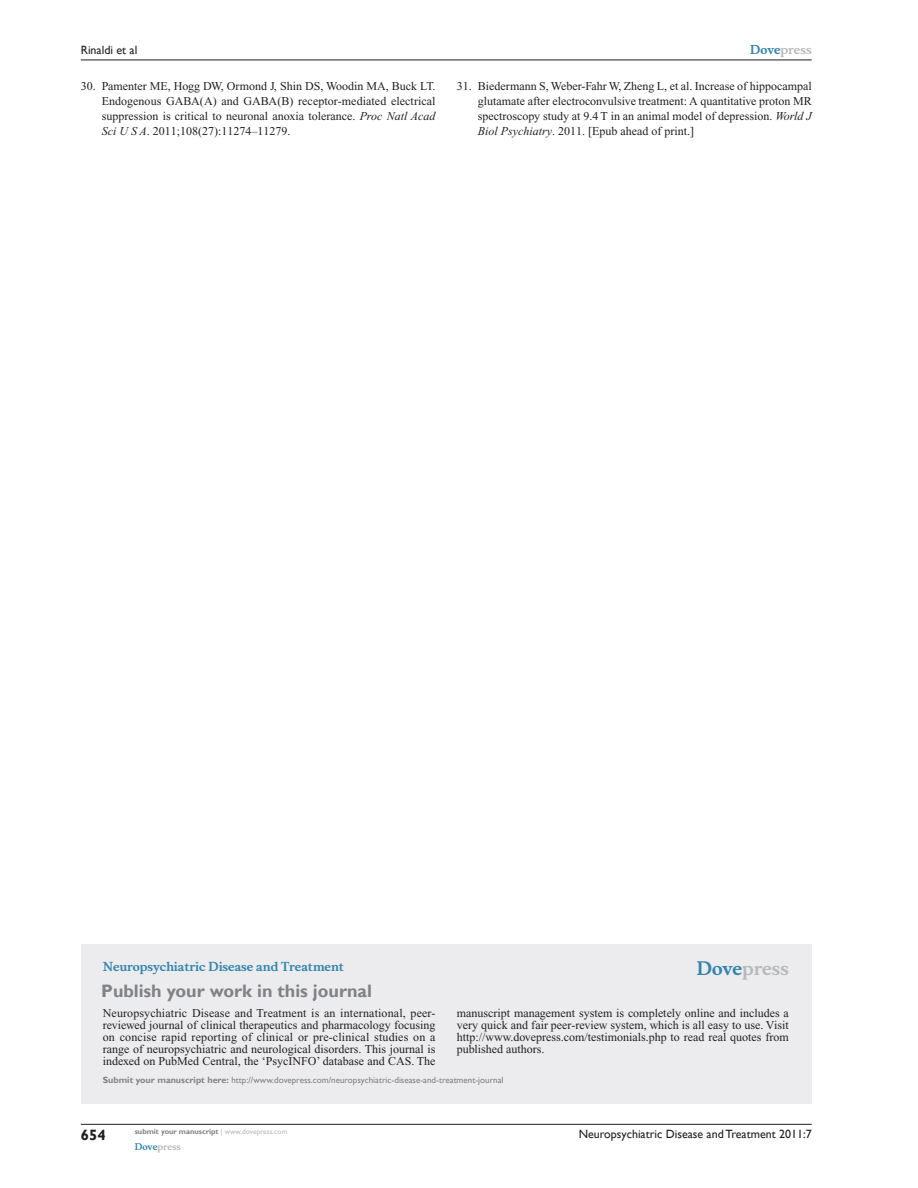
<style>
.page{position:relative;width:918px;height:1188px;background:#fff}
.page>*{position:absolute;margin:0;border:0;box-sizing:border-box;transform-origin:0 0}
.t1{font:700 18px "Gill Sans";color:#808285}
.t2{font:700 18px "Musee";color:#b8b9bc}
.t3{font:700 15px "Gill Sans";color:#231f20}
.t4{font:12px/12px "Times New Roman";color:#231f20;text-align:justify}
.t5{font:12px "Gill Sans";color:#231f20}
.t6{font:700 12px "Musee";color:#3485ae}
.t7{font:700 12px "Musee";color:#b8b9bc}
.t8{font:9px "Gill Sans";color:#808285}
.t9{font:700 9px "Musee";color:#b8b9bc}
.t10{font:700 7.5px "Gill Sans";color:#808285}
.s1{color:#3485ae}
.s2{font-style:italic}
.s3{font-weight:700}
.s4{font-weight:400;color:#b8b9bc}
</style>
<div class="page">
<div style="left:81px;top:944px;width:731px;height:159px;background:#ececee"></div>
<hr style="left:81px;top:1124px;width:731px;height:1px;background:#231f20">
<hr style="left:81px;top:60px;width:731px;height:1px;background:#231f20">
<p class="t7" style="left:750px;top:43px;width:63px"><span class="s1">Dove</span>press</p>
<p class="t5" style="left:81px;top:43px;width:58px">Rinaldi et al</p>
<p class="t4" style="left:102px;top:79px;width:335px;line-height:15px;text-indent:-21px">30. Pamenter ME, Hogg DW, Ormond J, Shin DS, Woodin MA, Buck LT.<br>Endogenous GABA(A) and GABA(B) receptor-mediated electrical suppression is critical to neuronal anoxia tolerance. <span class="s2">Proc Natl Acad Sci U S A</span>. 2011;108(27):11274–11279.</p>
<p class="t4" style="left:478px;top:79px;width:335px;line-height:15px;text-indent:-21px">31. Biedermann S, Weber-Fahr W, Zheng L, et al. Increase of hippocampal glutamate after electroconvulsive treatment: A quantitative proton MR spectroscopy study at 9.4 T in an animal model of depression. <span class="s2">World J Biol Psychiatry</span>. 2011. [Epub ahead of print.]</p>
<p class="t6" style="left:103px;top:959px;width:243px">Neuropsychiatric Disease and Treatment</p>
<h1 class="t1" style="left:101px;top:980px;width:272px">Publish your work in this journal</h1>
<h1 class="t2" style="left:697px;top:958px;width:94px"><span class="s1">Dove</span>press</h1>
<p class="t4" style="left:103px;top:1007px;width:334px">Neuropsychiatric Disease and Treatment is an international, peer&shy;reviewed journal of clinical therapeutics and pharmacology focusing on concise rapid reporting of clinical or pre-clinical studies on a range of neuropsychiatric and neurological disorders. This journal is indexed on PubMed Central, the ‘PsycINFO’ database and CAS. The</p>
<p class="t4" style="left:457px;top:1007px;width:333px">manuscript management system is completely online and includes a very quick and fair peer-review system, which is all easy to use. Visit http://www.dovepress.com/testimonials.php to read real quotes from published authors.</p>
<p class="t8" style="left:103px;top:1075px;width:402px"><span class="s3">Submit your manuscript here:</span> http://www.dovepress.com/neuropsychiatric-disease-and-treatment-journal</p>
<p class="t3" style="left:81px;top:1126px;width:26px">654</p>
<p class="t10" style="left:135px;top:1127px;width:154px">submit your manuscript <span class="s4">| www.dovepress.com</span></p>
<p class="t9" style="left:135px;top:1141px;width:48px"><span class="s1">Dove</span>press</p>
<p class="t5" style="left:579px;top:1127px;width:235px">Neuropsychiatric Disease and Treatment 2011:7</p>
</div>
